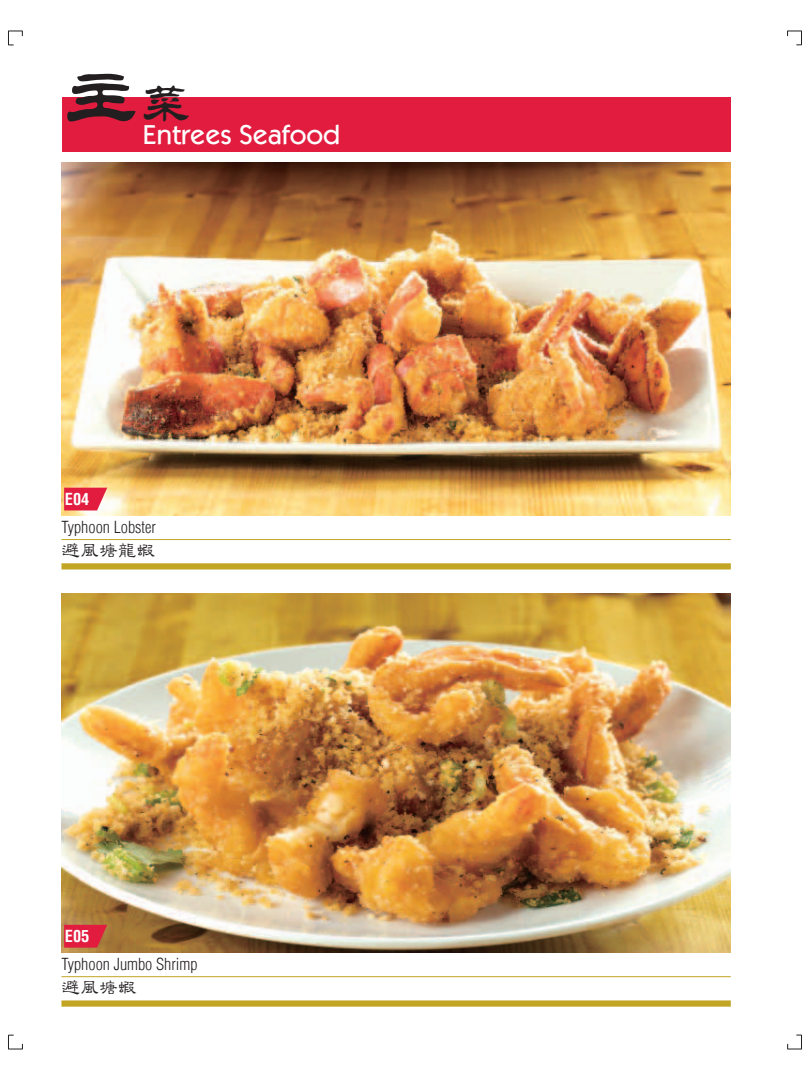
<style>
.page{position:relative;width:810px;height:1080px;background:#fff}
.page>*{position:absolute;margin:0;border:0;box-sizing:border-box;transform-origin:0 0}
.t1{font:75px "FZL2 FW GB1 0";color:#231f20}
.t2{font:500 27.5px "Itc Kabel";color:#fff}
.t3{font:18.75px "FZLBFW GB1 0";color:#231f20}
.t4{font:16.25px "Switzerland Cond Light Plain";color:#231f20}
.t5{font:16.25px "Switzerland Condensed";color:#fff}
.s1{font-size:49.88px}
</style>
<div class="page">
<img style="left:61px;top:593px;width:669px;height:360px">
<div style="left:61px;top:1000px;width:670px;height:7px;background:#c3a524"></div>
<hr style="left:61px;top:976px;width:670px;height:1px;background:#c3a524">
<svg style="left:64px;top:925px;width:43px;height:23px"></svg>
<svg style="left:8px;top:31px;width:15px;height:15px"></svg>
<svg style="left:8px;top:1035px;width:15px;height:15px"></svg>
<svg style="left:787px;top:1035px;width:15px;height:15px"></svg>
<svg style="left:787px;top:31px;width:15px;height:15px"></svg>
<img style="left:61px;top:162px;width:670px;height:353px">
<div style="left:62px;top:98px;width:669px;height:54px;background:#e21c3f"></div>
<div style="left:61px;top:563px;width:670px;height:7px;background:#c3a524"></div>
<hr style="left:61px;top:539px;width:670px;height:1px;background:#c3a524">
<svg style="left:64px;top:488px;width:43px;height:22px"></svg>
<h1 class="t1" style="left:62px;top:57px;width:130px">主<span class="s1">菜</span></h1>
<h2 class="t2" style="left:143px;top:118px;width:199px">Entrees Seafood</h2>
<p class="t5" style="left:65px;top:489px;width:26px">E04</p>
<p class="t4" style="left:61px;top:517px;width:96px">Typhoon Lobster</p>
<p class="t3" style="left:61px;top:541px;width:95px">避风塘龙虾</p>
<p class="t5" style="left:65px;top:926px;width:26px">E05</p>
<p class="t4" style="left:61px;top:954px;width:138px">Typhoon Jumbo Shrimp</p>
<p class="t3" style="left:61px;top:978px;width:76px">避风塘虾</p>
</div>
